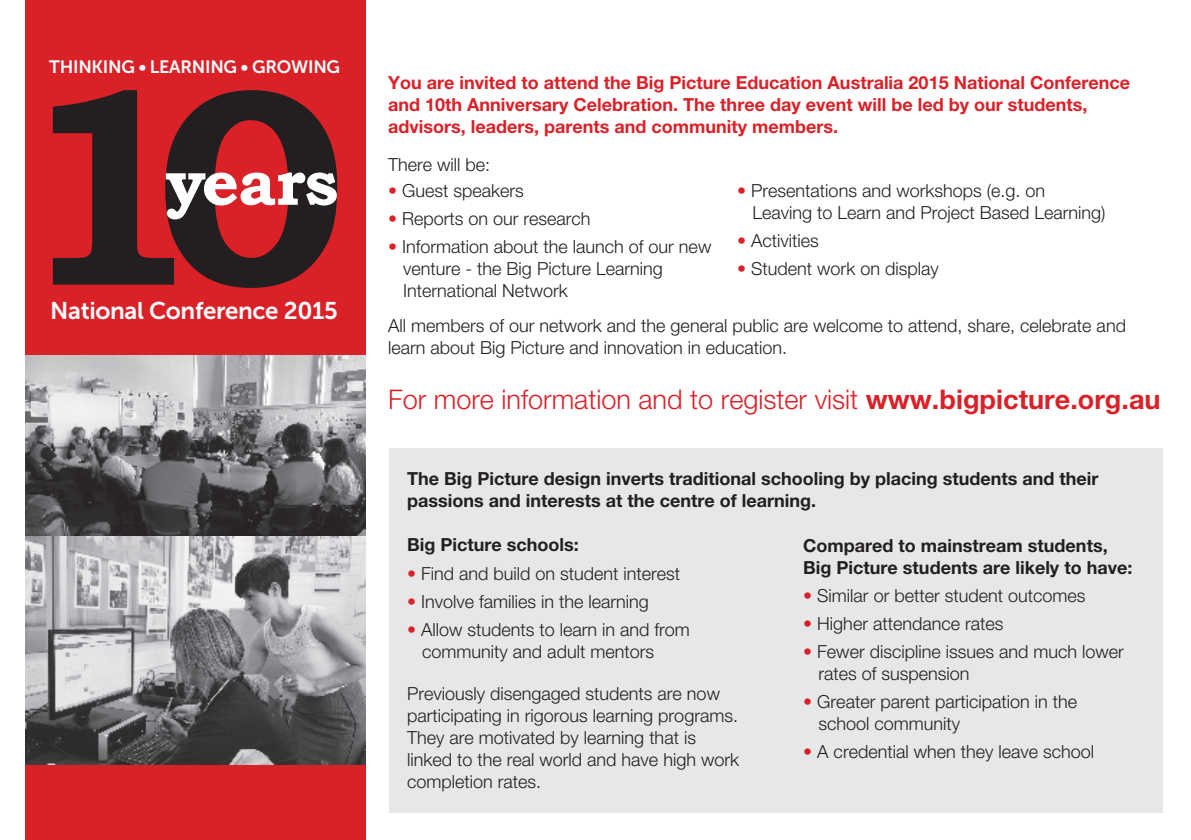
<style>
.page{position:relative;width:1191px;height:840px;background:#fff}
.page>*{position:absolute;margin:0;border:0;box-sizing:border-box;transform-origin:0 0}
.t1{font:700 64.6px "Bookman Old Style";letter-spacing:-.015em;color:#fff}
.t2{font:300 27px "Helvetica Neue LT Std";color:#da2128}
.t3{font:24px "Museo Sans 700";letter-spacing:-.015em;color:#fff}
.t4{font:300 18px/22px "Helvetica Neue LT Std";color:#231f20}
.t5{font:700 18px/22px "Helvetica Neue LT Std";color:#231f20}
.t6{font:700 18px/22px "Helvetica Neue LT Std";color:#da2128}
.t7{font:17.8px "Museo Sans 700";letter-spacing:-.015em;color:#fff}
.s1{color:#da2128}
.s2{font-weight:700}
</style>
<div class="page">
<div style="left:389px;top:448px;width:773px;height:364px;background:#e6e7e8"></div>
<div style="left:25px;top:0;width:341px;height:839px;background:#da2128"></div>
<svg style="left:53px;top:90px;width:284px;height:198px"></svg>
<img style="left:25px;top:355px;width:341px;height:181px">
<img style="left:25px;top:536px;width:341px;height:228px">
<p class="t7" style="left:49px;top:57px;width:292px">THINKING • LEARNING • GROWING</p>
<h1 class="t1" style="left:165px;top:136px;width:174px">years</h1>
<h3 class="t3" style="left:50px;top:297px;width:289px">National Conference 2015</h3>
<p class="t6" style="left:388px;top:71px;width:743px">You are invited to attend the Big Picture Education Australia 2015 National Conference and 10th Anniversary Celebration. The three day event will be led by our students, advisors, leaders, parents and community members.</p>
<p class="t4" style="left:388px;top:153px;width:104px">There will be:</p>
<p class="t4" style="left:388px;top:179px;width:137px"><span class="s1">•</span> Guest speakers</p>
<p class="t4" style="left:388px;top:207px;width:204px"><span class="s1">•</span> Reports on our research</p>
<p class="t4" style="left:403px;top:235px;width:309px;text-indent:-15px"><span class="s1">•</span> Information about the launch of our new venture - the Big Picture Learning<br>International Network</p>
<p class="t4" style="left:752px;top:179px;width:355px;text-indent:-15px"><span class="s1">•</span> Presentations and workshops (e.g. on<br>Leaving to Learn and Project Based Learning)</p>
<p class="t4" style="left:737px;top:229px;width:83px"><span class="s1">•</span> Activities</p>
<p class="t4" style="left:737px;top:257px;width:203px"><span class="s1">•</span> Student work on display</p>
<p class="t4" style="left:388px;top:314px;width:739px">All members of our network and the general public are welcome to attend, share, celebrate and learn about Big Picture and innovation in education.</p>
<h2 class="t2" style="left:388px;top:382px;width:774px">For more information and to register visit <span class="s2">www.bigpicture.org.au</span></h2>
<p class="t5" style="left:407px;top:467px;width:693px">The Big Picture design inverts traditional schooling by placing students and their passions and interests at the centre of learning.</p>
<p class="t5" style="left:407px;top:533px;width:173px">Big Picture schools:</p>
<p class="t4" style="left:407px;top:561px;width:275px"><span class="s1">•</span> Find and build on student interest</p>
<p class="t4" style="left:407px;top:589px;width:243px"><span class="s1">•</span> Involve families in the learning</p>
<p class="t4" style="left:422px;top:617px;width:269px;text-indent:-15px"><span class="s1">•</span> Allow students to learn in and from community and adult mentors</p>
<p class="t4" style="left:407px;top:681px;width:333px">Previously disengaged students are now participating in rigorous learning programs.<br>They are motivated by learning that is linked to the real world and have high work completion rates.</p>
<p class="t5" style="left:803px;top:533px;width:330px">Compared to mainstream students,<br>Big Picture students are likely to have:</p>
<p class="t4" style="left:803px;top:583px;width:284px"><span class="s1">•</span> Similar or better student outcomes</p>
<p class="t4" style="left:803px;top:611px;width:202px"><span class="s1">•</span> Higher attendance rates</p>
<p class="t4" style="left:818px;top:639px;width:307px;text-indent:-15px"><span class="s1">•</span> Fewer discipline issues and much lower rates of suspension</p>
<p class="t4" style="left:818px;top:690px;width:260px;text-indent:-15px"><span class="s1">•</span> Greater parent participation in the school community</p>
<p class="t4" style="left:803px;top:740px;width:292px"><span class="s1">•</span> A credential when they leave school</p>
</div>
